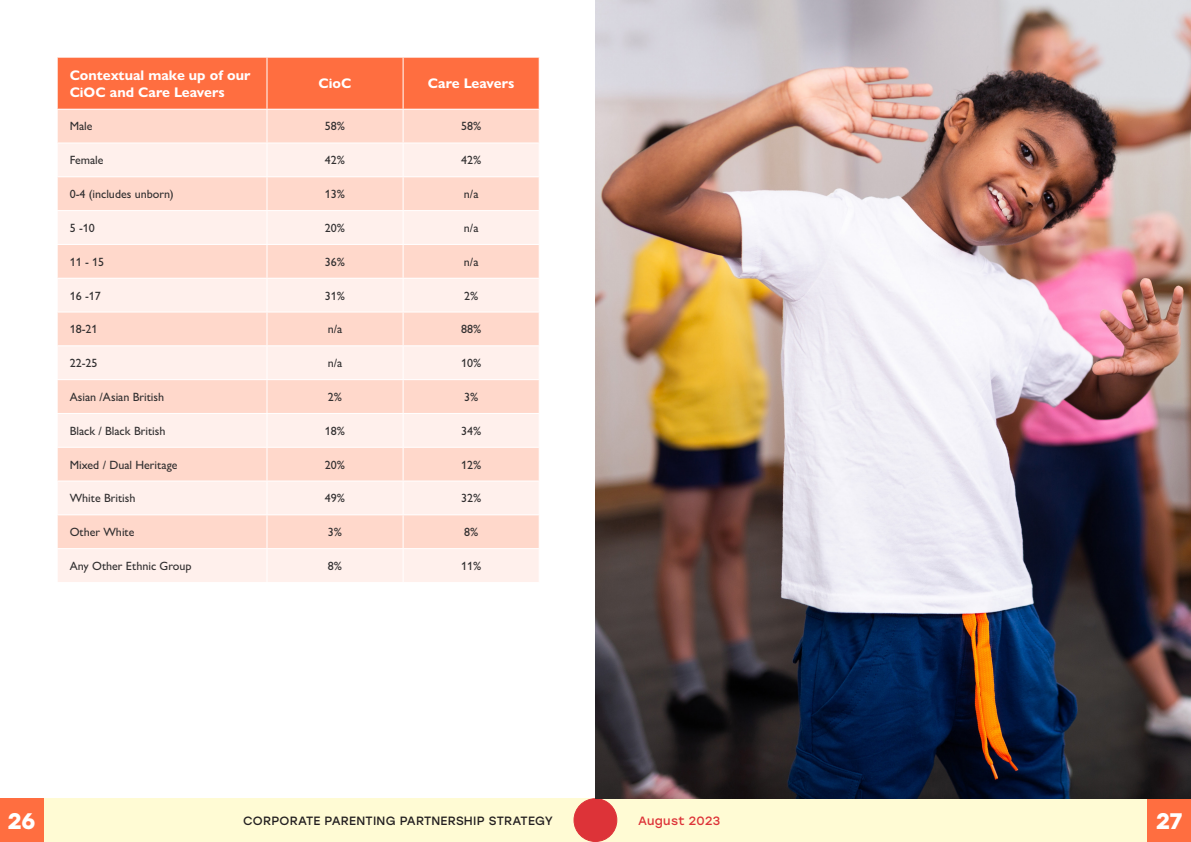
<style>
.page{position:relative;width:1191px;height:842px;background:#fff}
.page>*{position:absolute;margin:0;border:0;box-sizing:border-box;transform-origin:0 0}
.t1{font:700 22.5px "Stolzl";color:#fff}
.t2{font:700 14px/16.8px "Gill Sans Nova";color:#fff}
.t3{font:500 12px "Gill Sans Nova";color:#312f30}
.t4{font:12px "Stolzl";letter-spacing:.02em;color:#231f20}
.t5{font:12px "Stolzl";letter-spacing:.03em;color:#dd3338}
</style>
<div class="page">
<div style="left:43px;top:799px;width:1114px;height:43px;background:#fffbd4"></div>
<div style="left:574px;top:799px;width:43px;height:42px;background:#dd3338;border-radius:50%"></div>
<div style="left:573px;top:798px;width:44px;height:44px;border:1px solid #dd3338;border-radius:50%"></div>
<div style="left:0;top:799px;width:43px;height:43px;background:#ff6e40"></div>
<div style="left:1147px;top:799px;width:44px;height:43px;background:#ff6e40"></div>
<div style="left:58px;top:58px;width:481px;height:51px;background:#ff6e40"></div>
<div style="left:58px;top:110px;width:481px;height:33px;background:#ffd8cb"></div>
<svg style="left:58px;top:144px;width:481px;height:438px;background:#ffe5dd"></svg>
<hr style="left:266px;top:58px;width:1px;height:51px;background:#fff">
<hr style="left:403px;top:58px;width:1px;height:51px;background:#fff">
<hr style="left:266px;top:110px;width:1px;height:33px;background:#fff">
<hr style="left:403px;top:110px;width:1px;height:33px;background:#fff">
<hr style="left:266px;top:143px;width:1px;height:33px;background:#fff">
<hr style="left:403px;top:143px;width:1px;height:33px;background:#fff">
<hr style="left:57px;top:176px;width:210px;height:1px;background:#fff">
<hr style="left:267px;top:176px;width:136px;height:1px;background:#fff">
<hr style="left:266px;top:177px;width:1px;height:33px;background:#fff">
<hr style="left:403px;top:176px;width:136px;height:1px;background:#fff">
<hr style="left:403px;top:177px;width:1px;height:33px;background:#fff">
<hr style="left:266px;top:245px;width:1px;height:33px;background:#fff">
<hr style="left:403px;top:245px;width:1px;height:33px;background:#fff">
<hr style="left:266px;top:312px;width:1px;height:33px;background:#fff">
<hr style="left:403px;top:312px;width:1px;height:33px;background:#fff">
<hr style="left:266px;top:380px;width:1px;height:33px;background:#fff">
<hr style="left:403px;top:380px;width:1px;height:33px;background:#fff">
<hr style="left:266px;top:448px;width:1px;height:33px;background:#fff">
<hr style="left:403px;top:448px;width:1px;height:33px;background:#fff">
<hr style="left:266px;top:515px;width:1px;height:33px;background:#fff">
<hr style="left:403px;top:515px;width:1px;height:33px;background:#fff">
<hr style="left:57px;top:210px;width:210px;height:1px;background:#fff">
<hr style="left:57px;top:244px;width:210px;height:1px;background:#fff">
<hr style="left:267px;top:210px;width:136px;height:1px;background:#fff">
<hr style="left:266px;top:211px;width:1px;height:33px;background:#fff">
<hr style="left:267px;top:244px;width:136px;height:1px;background:#fff">
<hr style="left:403px;top:210px;width:136px;height:1px;background:#fff">
<hr style="left:403px;top:211px;width:1px;height:33px;background:#fff">
<hr style="left:403px;top:244px;width:136px;height:1px;background:#fff">
<hr style="left:57px;top:278px;width:210px;height:1px;background:#fff">
<hr style="left:57px;top:312px;width:210px;height:1px;background:#fff">
<hr style="left:267px;top:278px;width:136px;height:1px;background:#fff">
<hr style="left:266px;top:279px;width:1px;height:33px;background:#fff">
<hr style="left:267px;top:312px;width:136px;height:1px;background:#fff">
<hr style="left:403px;top:278px;width:136px;height:1px;background:#fff">
<hr style="left:403px;top:279px;width:1px;height:33px;background:#fff">
<hr style="left:403px;top:312px;width:136px;height:1px;background:#fff">
<hr style="left:57px;top:345px;width:210px;height:1px;background:#fff">
<hr style="left:57px;top:379px;width:210px;height:1px;background:#fff">
<hr style="left:267px;top:345px;width:136px;height:1px;background:#fff">
<hr style="left:266px;top:346px;width:1px;height:33px;background:#fff">
<hr style="left:267px;top:379px;width:136px;height:1px;background:#fff">
<hr style="left:403px;top:345px;width:136px;height:1px;background:#fff">
<hr style="left:403px;top:346px;width:1px;height:33px;background:#fff">
<hr style="left:403px;top:379px;width:136px;height:1px;background:#fff">
<hr style="left:57px;top:413px;width:210px;height:1px;background:#fff">
<hr style="left:57px;top:447px;width:210px;height:1px;background:#fff">
<hr style="left:267px;top:413px;width:136px;height:1px;background:#fff">
<hr style="left:266px;top:414px;width:1px;height:33px;background:#fff">
<hr style="left:267px;top:447px;width:136px;height:1px;background:#fff">
<hr style="left:403px;top:413px;width:136px;height:1px;background:#fff">
<hr style="left:403px;top:414px;width:1px;height:33px;background:#fff">
<hr style="left:403px;top:447px;width:136px;height:1px;background:#fff">
<hr style="left:57px;top:481px;width:210px;height:1px;background:#fff">
<hr style="left:57px;top:514px;width:210px;height:1px;background:#fff">
<hr style="left:267px;top:481px;width:136px;height:1px;background:#fff">
<hr style="left:266px;top:481px;width:1px;height:33px;background:#fff">
<hr style="left:267px;top:514px;width:136px;height:1px;background:#fff">
<hr style="left:403px;top:481px;width:136px;height:1px;background:#fff">
<hr style="left:403px;top:481px;width:1px;height:33px;background:#fff">
<hr style="left:403px;top:514px;width:136px;height:1px;background:#fff">
<hr style="left:57px;top:548px;width:210px;height:1px;background:#fff">
<hr style="left:267px;top:548px;width:136px;height:1px;background:#fff">
<hr style="left:266px;top:549px;width:1px;height:33px;background:#fff">
<hr style="left:403px;top:548px;width:136px;height:1px;background:#fff">
<hr style="left:403px;top:549px;width:1px;height:33px;background:#fff">
<img style="left:595px;top:0;width:596px;height:799px">
<p class="t2" style="left:70px;top:67px;width:182px">Contextual make up of our<br>CiOC and Care Leavers</p>
<p class="t2" style="left:319px;top:75px;width:34px">CioC</p>
<p class="t2" style="left:428px;top:75px;width:88px">Care Leavers</p>
<p class="t3" style="left:70px;top:119px;width:24px">Male</p>
<p class="t3" style="left:325px;top:119px;width:22px">58%</p>
<p class="t3" style="left:461px;top:119px;width:22px">58%</p>
<p class="t3" style="left:70px;top:153px;width:35px">Female</p>
<p class="t3" style="left:325px;top:153px;width:22px">42%</p>
<p class="t3" style="left:461px;top:153px;width:22px">42%</p>
<p class="t3" style="left:70px;top:187px;width:105px">0-4 (includes unborn)</p>
<p class="t3" style="left:325px;top:187px;width:22px">13%</p>
<p class="t3" style="left:464px;top:187px;width:16px">n/a</p>
<p class="t3" style="left:70px;top:220px;width:27px">5 -10</p>
<p class="t3" style="left:325px;top:220px;width:22px">20%</p>
<p class="t3" style="left:464px;top:220px;width:16px">n/a</p>
<p class="t3" style="left:70px;top:254px;width:36px">11 - 15</p>
<p class="t3" style="left:325px;top:254px;width:22px">36%</p>
<p class="t3" style="left:464px;top:254px;width:16px">n/a</p>
<p class="t3" style="left:70px;top:288px;width:33px">16 -17</p>
<p class="t3" style="left:325px;top:288px;width:22px">31%</p>
<p class="t3" style="left:464px;top:288px;width:16px">2%</p>
<p class="t3" style="left:70px;top:322px;width:29px">18-21</p>
<p class="t3" style="left:328px;top:322px;width:16px">n/a</p>
<p class="t3" style="left:461px;top:322px;width:22px">88%</p>
<p class="t3" style="left:70px;top:356px;width:29px">22-25</p>
<p class="t3" style="left:328px;top:356px;width:16px">n/a</p>
<p class="t3" style="left:461px;top:356px;width:22px">10%</p>
<p class="t3" style="left:70px;top:389px;width:96px">Asian /Asian British</p>
<p class="t3" style="left:328px;top:389px;width:16px">2%</p>
<p class="t3" style="left:464px;top:389px;width:16px">3%</p>
<p class="t3" style="left:70px;top:423px;width:97px">Black / Black British</p>
<p class="t3" style="left:325px;top:423px;width:22px">18%</p>
<p class="t3" style="left:461px;top:423px;width:22px">34%</p>
<p class="t3" style="left:70px;top:457px;width:109px">Mixed / Dual Heritage</p>
<p class="t3" style="left:325px;top:457px;width:22px">20%</p>
<p class="t3" style="left:461px;top:457px;width:22px">12%</p>
<p class="t3" style="left:70px;top:491px;width:67px">White British</p>
<p class="t3" style="left:325px;top:491px;width:22px">49%</p>
<p class="t3" style="left:461px;top:491px;width:22px">32%</p>
<p class="t3" style="left:70px;top:525px;width:66px">Other White</p>
<p class="t3" style="left:328px;top:525px;width:16px">3%</p>
<p class="t3" style="left:464px;top:525px;width:16px">8%</p>
<p class="t3" style="left:70px;top:558px;width:123px">Any Other Ethnic Group</p>
<p class="t3" style="left:328px;top:558px;width:16px">8%</p>
<p class="t3" style="left:461px;top:558px;width:22px">11%</p>
<h1 class="t1" style="left:8px;top:805px;width:29px">26</h1>
<p class="t4" style="left:243px;top:813px;width:311px">CORPORATE PARENTING PARTNERSHIP STRATEGY</p>
<p class="t5" style="left:638px;top:813px;width:84px">August 2023</p>
<h1 class="t1" style="left:1156px;top:805px;width:28px">27</h1>
</div>
